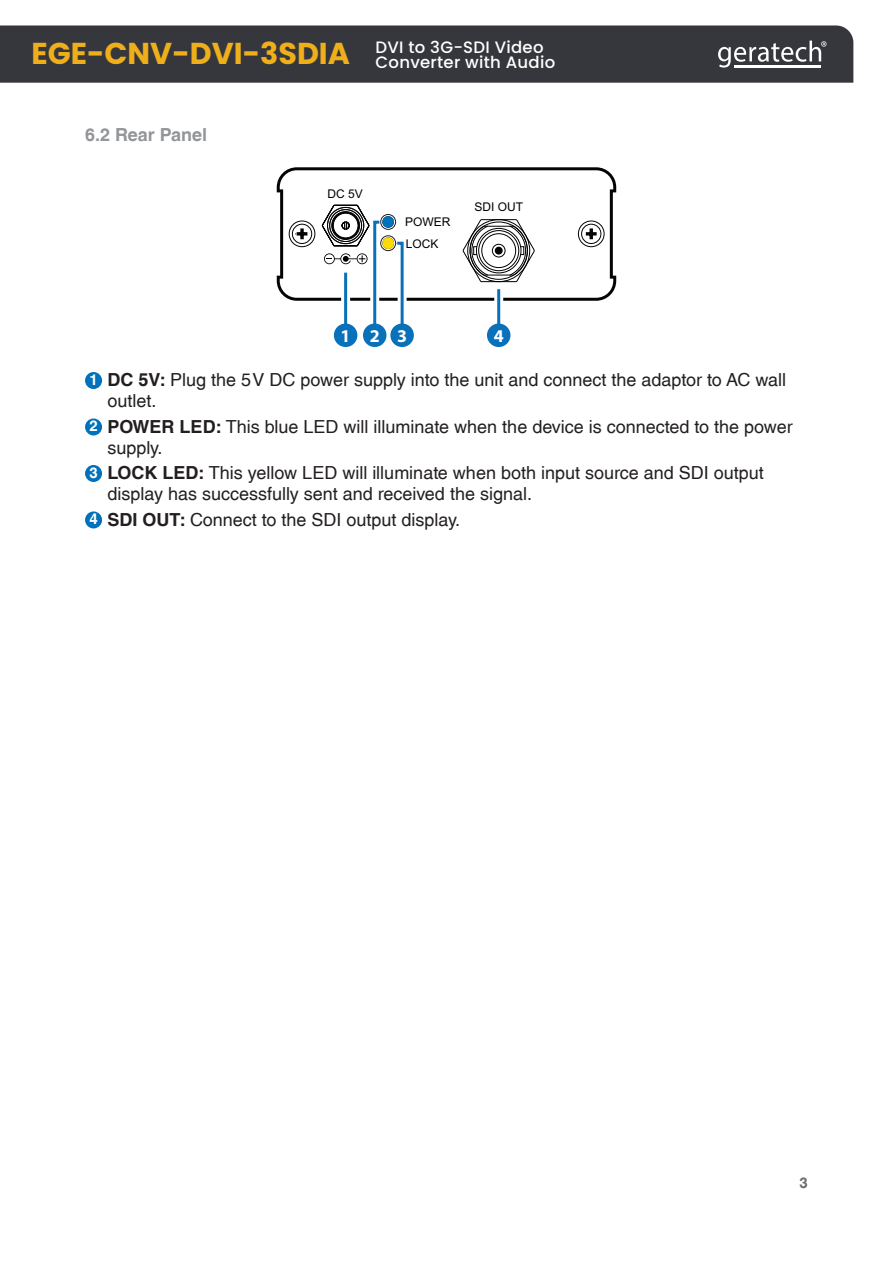
<style>
.page{position:relative;width:893px;height:1263px;background:#fff}
.page>*{position:absolute;margin:0;border:0;box-sizing:border-box;transform-origin:0 0}
.Callout_List{font:18px/21px "Helvetica LT Std";color:#231f20}
.Sub_Header{font:700 18px "Helvetica LT Std";color:#939598}
.t1{font:700 18px "Myriad Pro";color:#fff}
.t2{font:500 16.5px/15px "Poppins";letter-spacing:.015em;color:#fff}
.Diagram_Callouts{font:700 15px "Helvetica LT Std";color:#fff}
.t3{font:700 15px "Helvetica LT Std";color:#6c6d70}
.t4{font:12px/21.1px "Arial";color:#000}
.s1{font-weight:700}
</style>
<div class="page">
<div style="left:0;top:25px;width:853px;height:58px;background:#36373d"></div>
<svg style="left:718px;top:41px;width:108px;height:27px"></svg>
<hr style="left:762px;top:65px;width:30px;height:2px;background:#fff">
<hr style="left:792px;top:65px;width:29px;height:2px;background:#fff">
<hr style="left:734px;top:65px;width:28px;height:2px;background:#fff">
<svg style="left:277px;top:167px;width:339px;height:133px"></svg>
<div style="left:578px;top:221px;width:26px;height:26px;border:1px solid #040503;border-radius:50%"></div>
<svg style="left:288px;top:204px;width:314px;height:143px"></svg>
<div style="left:364px;top:324px;width:22px;height:22px;background:#0871ba;border-radius:50%"></div>
<div style="left:363px;top:323px;width:23px;height:24px;border:2px solid #0871ba;border-radius:50%"></div>
<div style="left:85px;top:372px;width:17px;height:17px;background:#0072bc;border-radius:50%"></div>
<div style="left:85px;top:418px;width:17px;height:17px;background:#0072bc;border-radius:50%"></div>
<div style="left:85px;top:465px;width:17px;height:17px;background:#0072bc;border-radius:50%"></div>
<div style="left:85px;top:511px;width:17px;height:17px;background:#0072bc;border-radius:50%"></div>
<p class="t2" style="left:31px;top:40px;width:525px;text-indent:344px">DVI to 3G-SDI Video<br><sup>EGE-CNV-DVI-3SDIA</sup> Converter with Audio</p>
<p class="Sub_Header" style="left:85px;top:123px;width:124px">6.2 Rear Panel</p>
<p class="t4" style="left:328px;top:183px;width:37px">DC 5V</p>
<p class="t4" style="left:405px;top:212px;width:47px">POWER<br>LOCK</p>
<p class="t4" style="left:474px;top:196px;width:50px">SDI OUT</p>
<p class="t1" style="left:341px;top:324px;width:68px">123</p>
<p class="t1" style="left:494px;top:324px;width:11px">4</p>
<p class="Diagram_Callouts" style="left:89px;top:370px;width:10px">1</p>
<p class="Callout_List" style="left:108px;top:370px;width:680px"><span class="s1">DC 5V:</span> Plug the 5V DC power supply into the unit and connect the adaptor to AC wall outlet.</p>
<p class="Diagram_Callouts" style="left:89px;top:417px;width:10px">2</p>
<p class="Callout_List" style="left:108px;top:416px;width:687px"><span class="s1">POWER LED:</span> This blue LED will illuminate when the device is connected to the power supply.</p>
<p class="Diagram_Callouts" style="left:89px;top:463px;width:10px">3</p>
<p class="Callout_List" style="left:108px;top:463px;width:658px"><span class="s1">LOCK LED:</span> This yellow LED will illuminate when both input source and SDI output display has successfully sent and received the signal.</p>
<p class="Diagram_Callouts" style="left:89px;top:510px;width:10px">4</p>
<p class="Callout_List" style="left:108px;top:509px;width:354px"><span class="s1">SDI OUT:</span> Connect to the SDI output display.</p>
<p class="t3" style="left:800px;top:1173px;width:10px">3</p>
</div>
